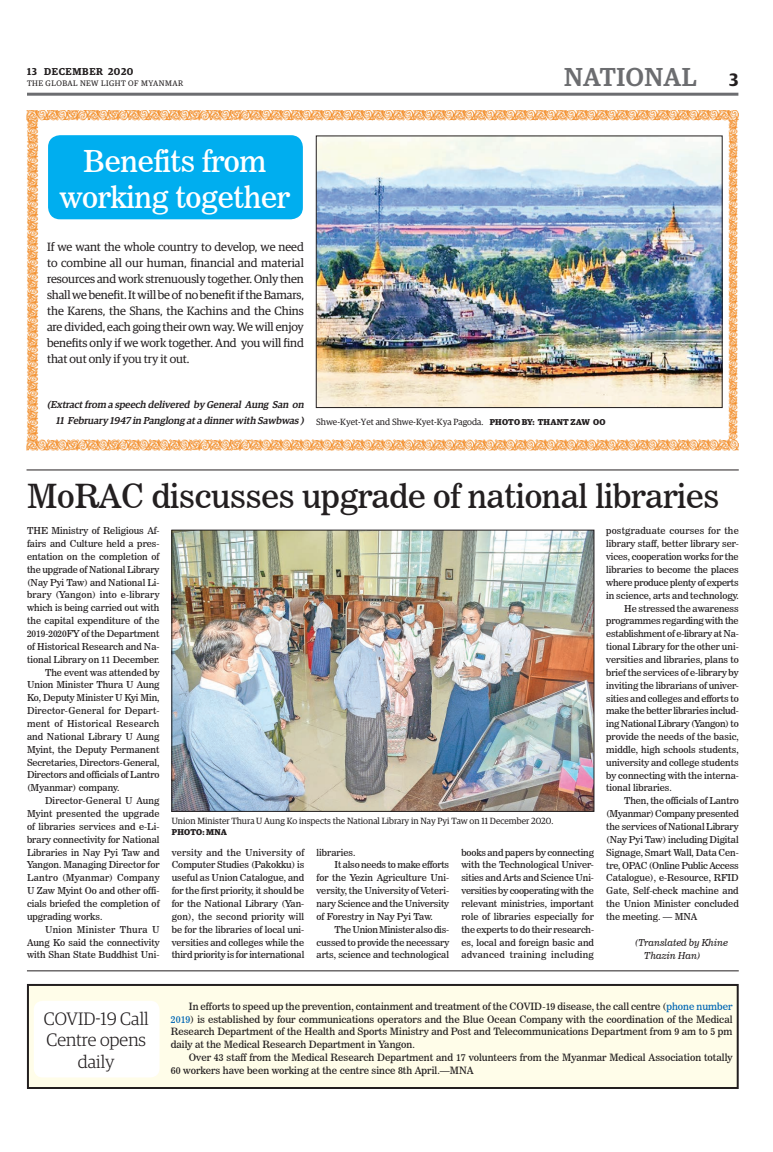
<style>
.page{position:relative;width:773px;height:1152px;background:#fff}
.page>*{position:absolute;margin:0;border:0;box-sizing:border-box;transform-origin:0 0}
.t1{font:33px "News 706 BT Roman C";letter-spacing:-.01em;color:#231f20}
.t2{font:30px/36px "News 706 BT Roman C";letter-spacing:-.01em;color:#fff;text-align:center}
.t3{font:500 26px "Guardian Egyp";letter-spacing:.02em;color:#6c6d70}
.t4{font:300 18px/21.6px "Guardian Egyp";color:#231f20;text-align:center}
.t5{font:12px/16px "Guardian Egyp";letter-spacing:-.01em;color:#231f20;text-align:justify}
.t6{font:10px/12.9px "News 706 BT Roman C";color:#231f20;text-align:justify}
.t7{font:italic 500 10px/16px "Guardian Egyp";color:#231f20}
.t8{font:600 10px "Guardian Egyp";letter-spacing:.06em;color:#231f20}
.t9{font:9.5px/12.9px "News 706 BT Roman C";color:#231f20;text-align:justify}
.t10{font:9.5px "News 706 BT Roman C";letter-spacing:-.02em;color:#231f20}
.t11{font:9.5px "News 706 BT Roman C";letter-spacing:.02em;color:#231f20}
.t12{font:9.5px "News 706 BT Roman C";letter-spacing:.025em;color:#231f20}
.t13{font:9.5px/12.9px "News 706 BT Italic C";color:#231f20}
.t14{font:9.5px "News 706 BT Roman C";letter-spacing:-.025em;color:#231f20}
.t15{font:9px "Guardian Egyp";color:#231f20}
.t16{font:700 8.5px "Guardian Egyp";letter-spacing:.02em;color:#231f20}
.t17{font:8px "Guardian Egyp";letter-spacing:.06em;color:#231f20}
.s1{font-weight:600;font-size:18px;color:#231f20}
.s2{color:#0166b3}
</style>
<div class="page">
<hr style="left:27px;top:93px;width:711px;height:3px;background:#6c6d70">
<img style="left:27px;top:110px;width:711px;height:341px">
<img style="left:174px;top:532px;width:418px;height:278px">
<div style="left:172px;top:530px;width:422px;height:282px;border:1px solid #231f20"></div>
<hr style="left:27px;top:469px;width:711px;height:1px;background:#231f20">
<div style="left:27px;top:984px;width:711px;height:105px;background:#fffde9;border:2px solid #231f20"></div>
<div style="left:34px;top:1001px;width:125px;height:76px;background:#fff;border-radius:9px"></div>
<hr style="left:27px;top:971px;width:711px;height:1px;background:#231f20">
<p class="t8" style="left:27px;top:64px;width:108px">13 DECEMBER 2020</p>
<p class="t17" style="left:27px;top:78px;width:158px">THE GLOBAL NEW LIGHT OF MYANMAR</p>
<h2 class="t2" style="left:60px;top:143px;width:232px">Benefits from working together</h2>
<h3 class="t3" style="left:564px;top:59px;width:176px">NATIONAL <span class="s1">3</span></h3>
<p class="t5" style="left:47px;top:238px;width:258px">If we want the whole country to develop, we need to combine all our human, financial and material resources and work strenuously together. Only then shall we benefit. It will be of no benefit if the Bamars, the Karens, the Shans, the Kachins and the Chins are divided, each going their own way. We will enjoy benefits only if we work together. And you will find that out only if you try it out.</p>
<p class="t7" style="left:56px;top:396px;width:551px;text-indent:-9px">(Extractfrom a speech delivered by General Aung San on<br>11 February 1947 in Panglong ata dinnerwith Sawbwas ) <sub>Shwe-Kyet-Yet</sub> <sub>and</sub> <sub>Shwe-Kyet-Kya</sub> <sub>Pagoda.</sub> <sub>PHOTO</sub> <sub>BY:</sub> <sub>THANT</sub> <sub>ZAW</sub> <sub>OO</sub></p>
<h1 class="t1" style="left:27px;top:476px;width:694px">MoRAC discusses upgrade of national libraries</h1>
<p class="t9" style="left:27px;top:524px;width:134px">THE Ministry of Religious Af-</p>
<p class="t9" style="left:27px;top:537px;width:134px">fairs and Culture held a pres-</p>
<p class="t9" style="left:27px;top:550px;width:134px">entation on the completion of</p>
<p class="t9" style="left:27px;top:563px;width:134px">the upgrade of National Library</p>
<p class="t9" style="left:27px;top:576px;width:134px">(Nay Pyi Taw) and National Li-</p>
<p class="t11" style="left:27px;top:589px;width:134px">brary (Yangon) into e-library</p>
<p class="t9" style="left:27px;top:601px;width:134px">which is being carried out with</p>
<p class="t9" style="left:27px;top:614px;width:134px">the capital expenditure of the</p>
<p class="t9" style="left:27px;top:627px;width:134px">2019-2020FY of the Department</p>
<p class="t9" style="left:27px;top:640px;width:134px">of Historical Research and Na-</p>
<p class="t9" style="left:27px;top:653px;width:134px">tional Library on 11 December.</p>
<p class="t9" style="left:45px;top:666px;width:116px">The event was attended by</p>
<p class="t9" style="left:27px;top:679px;width:134px">Union Minister Thura U Aung</p>
<p class="t9" style="left:27px;top:691px;width:134px">Ko, Deputy Minister U Kyi Min,</p>
<p class="t11" style="left:27px;top:705px;width:134px">Director-General for Depart-</p>
<p class="t12" style="left:27px;top:718px;width:134px">ment of Historical Research</p>
<p class="t9" style="left:27px;top:730px;width:134px">and National Library U Aung</p>
<p class="t9" style="left:27px;top:743px;width:134px">Myint, the Deputy Permanent</p>
<p class="t9" style="left:27px;top:756px;width:134px">Secretaries, Directors-General,</p>
<p class="t9" style="left:27px;top:769px;width:134px">Directors and officials of Lantro</p>
<p class="t9" style="left:27px;top:781px;width:94px">(Myanmar) company.</p>
<p class="t9" style="left:45px;top:794px;width:116px">Director-General U Aung</p>
<p class="t9" style="left:27px;top:807px;width:134px">Myint presented the upgrade</p>
<p class="t9" style="left:27px;top:820px;width:134px">of libraries services and e-Li-</p>
<p class="t9" style="left:27px;top:833px;width:134px">brary connectivity for National</p>
<p class="t9" style="left:27px;top:846px;width:134px">Libraries in Nay Pyi Taw and</p>
<p class="t9" style="left:27px;top:859px;width:134px">Yangon. Managing Director for</p>
<p class="t11" style="left:27px;top:872px;width:134px">Lantro (Myanmar) Company</p>
<p class="t9" style="left:27px;top:884px;width:134px">U Zaw Myint Oo and other offi-</p>
<p class="t9" style="left:27px;top:897px;width:134px">cials briefed the completion of</p>
<p class="t9" style="left:27px;top:910px;width:77px">upgrading works.</p>
<p class="t12" style="left:45px;top:924px;width:116px">Union Minister Thura U</p>
<p class="t9" style="left:27px;top:936px;width:134px">Aung Ko said the connectivity</p>
<p class="t9" style="left:27px;top:948px;width:134px">with Shan State Buddhist Uni-</p>
<p class="t9" style="left:606px;top:525px;width:134px">postgraduate courses for the</p>
<p class="t9" style="left:606px;top:537px;width:134px">library staff, better library ser-</p>
<p class="t9" style="left:606px;top:550px;width:134px">vices, cooperation works for the</p>
<p class="t9" style="left:606px;top:563px;width:134px">libraries to become the places</p>
<p class="t10" style="left:606px;top:577px;width:134px">where produce plenty of experts</p>
<p class="t9" style="left:606px;top:589px;width:134px">in science, arts and technology.</p>
<p class="t9" style="left:624px;top:602px;width:116px">He stressed the awareness</p>
<p class="t10" style="left:606px;top:615px;width:134px">programmes regarding with the</p>
<p class="t10" style="left:606px;top:628px;width:134px">establishment of e-library at Na-</p>
<p class="t9" style="left:606px;top:640px;width:134px">tional Library for the other uni-</p>
<p class="t9" style="left:606px;top:653px;width:134px">versities and libraries, plans to</p>
<p class="t9" style="left:606px;top:666px;width:134px">brief the services of e-library by</p>
<p class="t9" style="left:606px;top:679px;width:134px">inviting the librarians of univer-</p>
<p class="t9" style="left:606px;top:692px;width:134px">sities and colleges and efforts to</p>
<p class="t10" style="left:606px;top:705px;width:134px">make the better libraries includ-</p>
<p class="t10" style="left:606px;top:718px;width:134px">ing National Library (Yangon) to</p>
<p class="t9" style="left:606px;top:730px;width:134px">provide the needs of the basic,</p>
<p class="t9" style="left:606px;top:743px;width:134px">middle, high schools students,</p>
<p class="t9" style="left:606px;top:756px;width:134px">university and college students</p>
<p class="t9" style="left:606px;top:769px;width:134px">by connecting with the interna-</p>
<p class="t9" style="left:606px;top:782px;width:67px">tional libraries.</p>
<p class="t9" style="left:624px;top:794px;width:116px">Then, the officials of Lantro</p>
<p class="t10" style="left:606px;top:808px;width:134px">(Myanmar) Company presented</p>
<p class="t9" style="left:606px;top:820px;width:134px">the services of National Library</p>
<p class="t9" style="left:606px;top:833px;width:134px">(Nay Pyi Taw) including Digital</p>
<p class="t9" style="left:606px;top:846px;width:134px">Signage, Smart Wall, Data Cen-</p>
<p class="t10" style="left:606px;top:859px;width:134px">tre, OPAC (Online Public Access</p>
<p class="t9" style="left:606px;top:872px;width:134px">Catalogue), e-Resource, RFID</p>
<p class="t9" style="left:606px;top:884px;width:134px">Gate, Self-check machine and</p>
<p class="t9" style="left:606px;top:897px;width:134px">the Union Minister concluded</p>
<p class="t9" style="left:606px;top:910px;width:93px">the meeting. — MNA</p>
<p class="t13" style="left:644px;top:936px;width:85px;text-indent:-9px">(Translated by Khine<br>Thazin Han)</p>
<p class="t15" style="left:172px;top:815px;width:383px">Union Minister Thura U Aung Ko inspects the National Library in Nay Pyi Taw on 11 December 2020.</p>
<p class="t16" style="left:172px;top:825px;width:57px">PHOTO: MNA</p>
<p class="t9" style="left:172px;top:846px;width:134px">versity and the University of Computer Studies (Pakokku) is useful as Union Catalogue, and for the first priority, it should be for the National Library (Yan&shy;gon), the second priority will be for the libraries of local uni&shy;versities and colleges while the third priority is for international</p>
<p class="t9" style="left:316px;top:846px;width:40px">libraries.</p>
<p class="t9" style="left:461px;top:846px;width:134px">books and papers by connecting with the Technological Univer&shy;sities and Arts and Science Uni&shy;versities by cooperating with the relevant ministries, important role of libraries especially for the experts to do their research&shy;es, local and foreign basic and advanced training including</p>
<p class="t10" style="left:334px;top:859px;width:116px">It also needs to make efforts</p>
<p class="t9" style="left:316px;top:871px;width:134px">for the Yezin Agriculture Uni-</p>
<p class="t9" style="left:316px;top:884px;width:134px">versity, the University of Veteri-</p>
<p class="t9" style="left:316px;top:897px;width:134px">nary Science and the University</p>
<p class="t9" style="left:316px;top:910px;width:118px">of Forestry in Nay Pyi Taw.</p>
<p class="t14" style="left:334px;top:924px;width:116px">The Union Minister also dis-</p>
<p class="t9" style="left:316px;top:936px;width:134px">cussed to provide the necessary</p>
<p class="t9" style="left:316px;top:949px;width:134px">arts, science and technological</p>
<h3 class="t4" style="left:44px;top:1007px;width:106px">COVID-19 Call<br>Centre opens daily</h3>
<p class="t6" style="left:171px;top:1000px;width:563px;text-indent:18px">In efforts to speed up the prevention, containment and treatment of the COVID-19 disease, the call centre (<span class="s2">phone number 2019</span>) is established by four communications operators and the Blue Ocean Company with the coordination of the Medical Research Department of the Health and Sports Ministry and Post and Telecommunications Department from 9 am to 5 pm daily at the Medical Research Department in Yangon.</p>
<p class="t6" style="left:171px;top:1051px;width:563px;text-indent:18px">Over 43 staff from the Medical Research Department and 17 volunteers from the Myanmar Medical Association totally<br>60 workers have been working at the centre since 8th April.—MNA</p>
</div>
